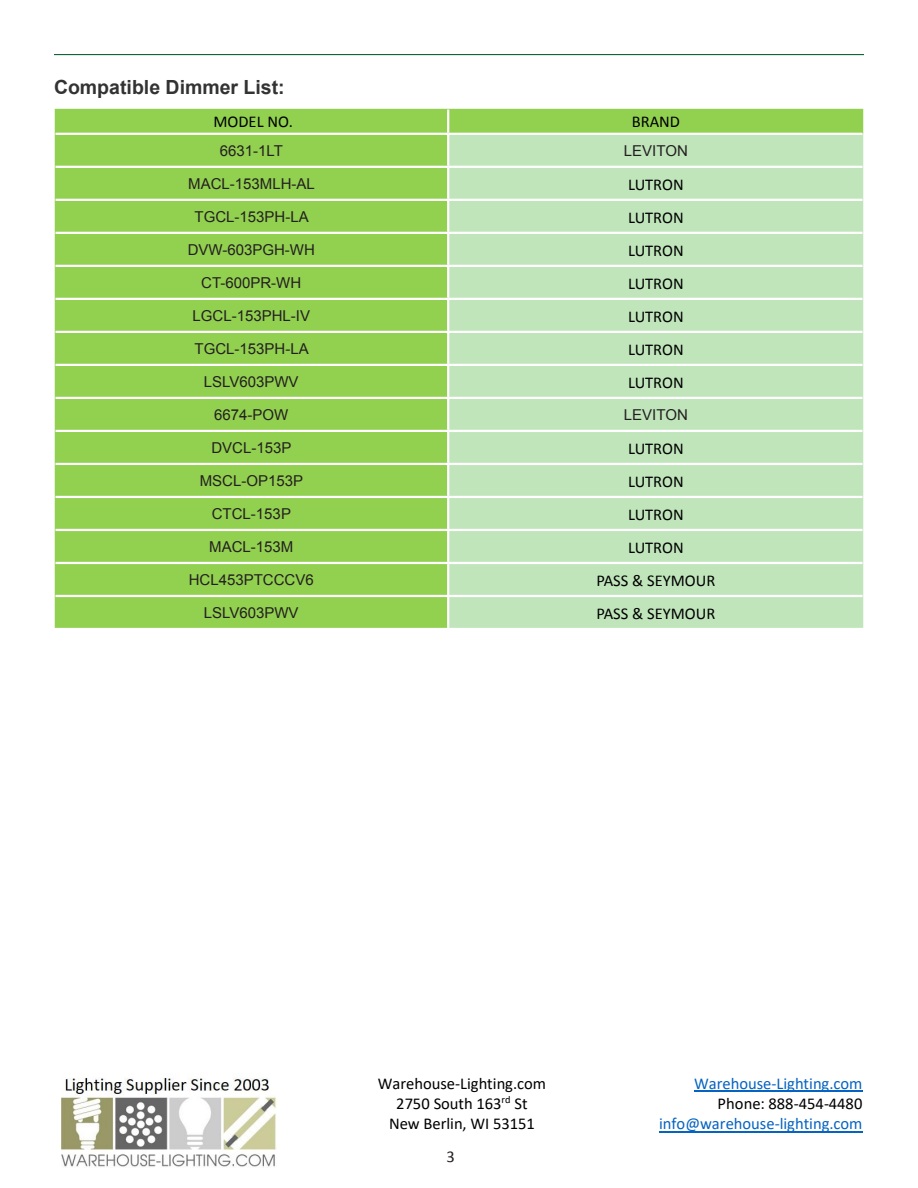
<style>
.page{position:relative;width:918px;height:1188px;background:#fff}
.page>*{position:absolute;margin:0;border:0;box-sizing:border-box;transform-origin:0 0}
.t1{font:700 19.5px "Arial";color:#333}
.t2{font:16.5px/20.1px "Calibri";color:#000;text-align:center}
.t3{font:16.5px "Calibri";color:#0563c1}
.t4{font:16.5px "Calibri";color:#231f20}
.t5{font:15px "Arial";color:#231f20}
</style>
<div class="page">
<hr style="left:54px;top:54px;width:810px;height:1px;background:#0d6736">
<div style="left:55px;top:109px;width:808px;height:519px;background:#92d050"></div>
<div style="left:449px;top:134px;width:414px;height:494px;background:#c0e5bb"></div>
<hr style="left:447px;top:110px;width:2px;height:23px;background:#fff">
<hr style="left:447px;top:135px;width:2px;height:31px;background:#fff">
<hr style="left:447px;top:168px;width:2px;height:31px;background:#fff">
<hr style="left:447px;top:201px;width:2px;height:31px;background:#fff">
<hr style="left:447px;top:234px;width:2px;height:31px;background:#fff">
<hr style="left:447px;top:267px;width:2px;height:31px;background:#fff">
<hr style="left:447px;top:300px;width:2px;height:31px;background:#fff">
<hr style="left:447px;top:333px;width:2px;height:31px;background:#fff">
<hr style="left:447px;top:366px;width:2px;height:31px;background:#fff">
<hr style="left:447px;top:399px;width:2px;height:31px;background:#fff">
<hr style="left:447px;top:432px;width:2px;height:31px;background:#fff">
<hr style="left:447px;top:465px;width:2px;height:31px;background:#fff">
<hr style="left:447px;top:498px;width:2px;height:31px;background:#fff">
<hr style="left:447px;top:531px;width:2px;height:31px;background:#fff">
<hr style="left:447px;top:564px;width:2px;height:31px;background:#fff">
<hr style="left:447px;top:597px;width:2px;height:31px;background:#fff">
<hr style="left:56px;top:133px;width:392px;height:2px;background:#fff">
<hr style="left:448px;top:133px;width:414px;height:2px;background:#fff">
<hr style="left:56px;top:166px;width:392px;height:2px;background:#fff">
<hr style="left:448px;top:166px;width:414px;height:2px;background:#fff">
<hr style="left:56px;top:199px;width:392px;height:2px;background:#fff">
<hr style="left:448px;top:199px;width:414px;height:2px;background:#fff">
<hr style="left:56px;top:232px;width:392px;height:2px;background:#fff">
<hr style="left:448px;top:232px;width:414px;height:2px;background:#fff">
<hr style="left:56px;top:265px;width:392px;height:2px;background:#fff">
<hr style="left:448px;top:265px;width:414px;height:2px;background:#fff">
<hr style="left:56px;top:298px;width:392px;height:2px;background:#fff">
<hr style="left:448px;top:298px;width:414px;height:2px;background:#fff">
<hr style="left:56px;top:331px;width:392px;height:2px;background:#fff">
<hr style="left:448px;top:331px;width:414px;height:2px;background:#fff">
<hr style="left:56px;top:364px;width:392px;height:2px;background:#fff">
<hr style="left:448px;top:364px;width:414px;height:2px;background:#fff">
<hr style="left:56px;top:397px;width:392px;height:2px;background:#fff">
<hr style="left:448px;top:397px;width:414px;height:2px;background:#fff">
<hr style="left:56px;top:430px;width:392px;height:2px;background:#fff">
<hr style="left:448px;top:430px;width:414px;height:2px;background:#fff">
<hr style="left:56px;top:463px;width:392px;height:2px;background:#fff">
<hr style="left:448px;top:463px;width:414px;height:2px;background:#fff">
<hr style="left:56px;top:496px;width:392px;height:2px;background:#fff">
<hr style="left:448px;top:496px;width:414px;height:2px;background:#fff">
<hr style="left:56px;top:529px;width:392px;height:2px;background:#fff">
<hr style="left:448px;top:529px;width:414px;height:2px;background:#fff">
<hr style="left:56px;top:562px;width:392px;height:2px;background:#fff">
<hr style="left:448px;top:562px;width:414px;height:2px;background:#fff">
<hr style="left:56px;top:595px;width:392px;height:2px;background:#fff">
<hr style="left:448px;top:595px;width:414px;height:2px;background:#fff">
<img style="left:62px;top:1077px;width:215px;height:90px">
<hr style="left:659px;top:1131px;width:203px;height:1px;background:#0563c1">
<hr style="left:694px;top:1091px;width:168px;height:1px;background:#0563c1">
<p class="t1" style="left:54px;top:74px;width:232px">Compatible Dimmer List:</p>
<p class="t2" style="left:213px;top:112px;width:81px">MODEL NO.</p>
<p class="t2" style="left:632px;top:112px;width:50px">BRAND</p>
<p class="t5" style="left:220px;top:141px;width:65px">6631-1LT</p>
<p class="t5" style="left:624px;top:141px;width:65px">LEVITON</p>
<p class="t5" style="left:188px;top:174px;width:128px">MACL-153MLH-AL</p>
<p class="t2" style="left:628px;top:174px;width:57px">LUTRON</p>
<p class="t5" style="left:195px;top:207px;width:116px">TGCL-153PH-LA</p>
<p class="t2" style="left:628px;top:207px;width:57px">LUTRON</p>
<p class="t5" style="left:188px;top:240px;width:129px">DVW-603PGH-WH</p>
<p class="t2" style="left:628px;top:240px;width:57px">LUTRON</p>
<p class="t5" style="left:201px;top:273px;width:102px">CT-600PR-WH</p>
<p class="t2" style="left:628px;top:273px;width:57px">LUTRON</p>
<p class="t5" style="left:193px;top:306px;width:119px">LGCL-153PHL-IV</p>
<p class="t2" style="left:628px;top:306px;width:57px">LUTRON</p>
<p class="t5" style="left:195px;top:339px;width:116px">TGCL-153PH-LA</p>
<p class="t2" style="left:628px;top:339px;width:57px">LUTRON</p>
<p class="t5" style="left:204px;top:372px;width:96px">LSLV603PWV</p>
<p class="t2" style="left:628px;top:372px;width:57px">LUTRON</p>
<p class="t5" style="left:214px;top:405px;width:76px">6674-POW</p>
<p class="t5" style="left:624px;top:405px;width:65px">LEVITON</p>
<p class="t5" style="left:211px;top:438px;width:82px">DVCL-153P</p>
<p class="t2" style="left:628px;top:438px;width:57px">LUTRON</p>
<p class="t5" style="left:200px;top:471px;width:105px">MSCL-OP153P</p>
<p class="t2" style="left:628px;top:471px;width:57px">LUTRON</p>
<p class="t5" style="left:212px;top:504px;width:81px">CTCL-153P</p>
<p class="t2" style="left:628px;top:504px;width:57px">LUTRON</p>
<p class="t5" style="left:209px;top:537px;width:86px">MACL-153M</p>
<p class="t2" style="left:628px;top:537px;width:57px">LUTRON</p>
<p class="t5" style="left:189px;top:570px;width:127px">HCL453PTCCCV6</p>
<p class="t2" style="left:596px;top:570px;width:120px">PASS &amp; SEYMOUR</p>
<p class="t5" style="left:204px;top:603px;width:96px">LSLV603PWV</p>
<p class="t2" style="left:596px;top:603px;width:120px">PASS &amp; SEYMOUR</p>
<p class="t2" style="left:378px;top:1075px;width:170px">Warehouse-Lighting.com<br>2750 South 163<sup>rd</sup> St<br>New Berlin, WI 53151</p>
<p class="t3" style="left:694px;top:1077px;width:170px">Warehouse-Lighting.com</p>
<p class="t2" style="left:718px;top:1095px;width:146px">Phone: 888-454-4480</p>
<p class="t3" style="left:659px;top:1117px;width:205px">info@warehouse-lighting.com</p>
<p class="t4" style="left:447px;top:1146px;width:10px">3</p>
</div>
